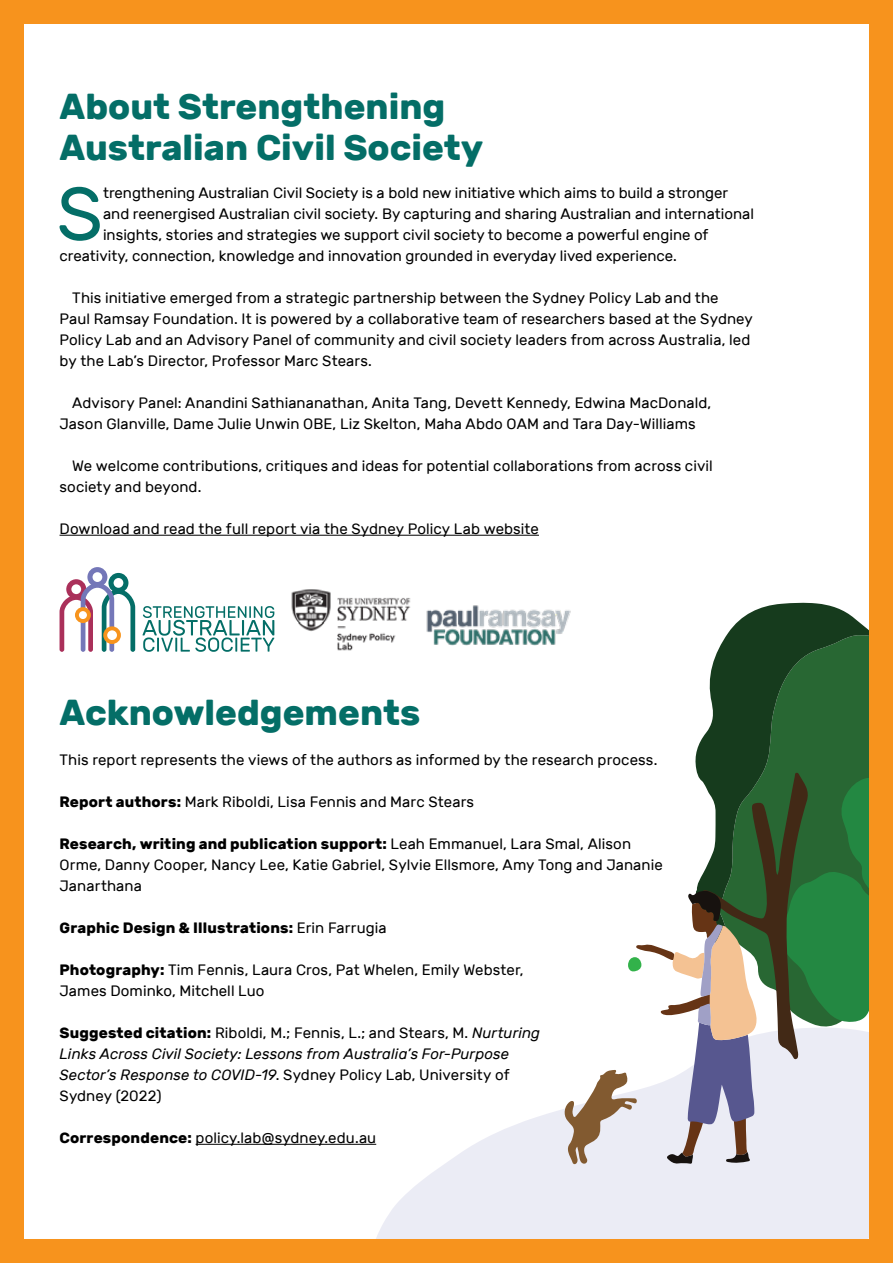
<style>
.page{position:relative;width:893px;height:1263px;background:#fff}
.page>*{position:absolute;margin:0;border:0;box-sizing:border-box;transform-origin:0 0}
.t1{font:75px "Rubik";color:#046e67}
.t2{font:700 36px/41.4px "Rubik";color:#046e67}
.t3{font:15px/21px "Rubik";letter-spacing:.005em;color:#000}
.t4{font:italic 15px/21px "Rubik";letter-spacing:.005em;color:#000}
.t5{font:700 15px "Rubik";letter-spacing:.01em;color:#000}
.s1{font-weight:700}
.s2{font-weight:400}
.s3{font-weight:700;font-style:normal}
.s4{font-style:normal}
</style>
<div class="page">
<svg style="left:354px;top:1109px;width:514px;height:129px;fill:#ebecf5"></svg>
<svg style="left:695px;top:602px;width:173px;height:170px"></svg>
<svg style="left:563px;top:772px;width:305px;height:393px"></svg>
<hr style="left:60px;top:535px;width:479px;height:1px;background:#000">
<svg style="left:143px;top:606px;width:131px;height:46px"></svg>
<svg style="left:60px;top:567px;width:75px;height:85px"></svg>
<img style="left:291px;top:589px;width:280px;height:62px">
<hr style="left:196px;top:1144px;width:180px;height:1px;background:#000">
<div style="left:0;top:0;width:893px;height:1263px;border:24px solid #f7931d"></div>
<h2 class="t2" style="left:60px;top:86px;width:425px">About Strengthening<br>Australian Civil Society</h2>
<h1 class="t1" style="left:57px;top:173px;width:48px">S</h1>
<p class="t3" style="left:103px;top:183px;width:627px">trengthening Australian Civil Society is a bold new initiative which aims to build a stronger</p>
<p class="t3" style="left:103px;top:204px;width:652px">and reenergised Australian civil society. By capturing and sharing Australian and international</p>
<p class="t3" style="left:103px;top:225px;width:607px">insights, stories and strategies we support civil society to become a powerful engine of</p>
<p class="t3" style="left:60px;top:246px;width:619px">creativity, connection, knowledge and innovation grounded in everyday lived experience.</p>
<p class="t3" style="left:60px;top:288px;width:695px;text-indent:13px">This initiative emerged from a strategic partnership between the Sydney Policy Lab and the Paul Ramsay Foundation. It is powered by a collaborative team of researchers based at the Sydney Policy Lab and an Advisory Panel of community and civil society leaders from across Australia, led by the Lab’s Director, Professor Marc Stears.</p>
<p class="t3" style="left:60px;top:393px;width:653px;text-indent:13px">Advisory Panel: Anandini Sathiananathan, Anita Tang, Devett Kennedy, Edwina MacDonald,<br>Jason Glanville, Dame Julie Unwin OBE, Liz Skelton, Maha Abdo OAM and Tara Day-Williams</p>
<p class="t3" style="left:60px;top:456px;width:655px;text-indent:13px">We welcome contributions, critiques and ideas for potential collaborations from across civil society and beyond.</p>
<p class="t3" style="left:60px;top:519px;width:481px">Download and read the full report via the Sydney Policy Lab website</p>
<h2 class="t2" style="left:60px;top:692px;width:362px">Acknowledgements</h2>
<p class="t3" style="left:60px;top:750px;width:599px">This report represents the views of the authors as informed by the research process.</p>
<p class="t3" style="left:60px;top:792px;width:416px"><span class="s1">Report authors:</span> Mark Riboldi, Lisa Fennis and Marc Stears</p>
<p class="t3" style="left:60px;top:834px;width:605px"><span class="s1">Research, writing and publication support:</span> Leah Emmanuel, Lara Smal, Alison<br>Orme, Danny Cooper, Nancy Lee, Katie Gabriel, Sylvie Ellsmore, Amy Tong and Jananie<br>Janarthana</p>
<p class="t5" style="left:60px;top:919px;width:329px">Graphic Design &amp; Illustrations: <span class="s2">Erin Farrugia</span></p>
<p class="t3" style="left:60px;top:960px;width:465px"><span class="s1">Photography:</span> Tim Fennis, Laura Cros, Pat Whelen, Emily Webster,<br>James Dominko, Mitchell Luo</p>
<p class="t4" style="left:60px;top:1023px;width:482px"><span class="s3">Suggested citation:</span> <span class="s4">Riboldi, M.; Fennis, L.; and Stears, M.</span> Nurturing Links Across Civil Society: Lessons from Australia’s For-Purpose Sector’s Response to COVID-19<span class="s4">. Sydney Policy Lab, University of Sydney (2022)</span></p>
<p class="t3" style="left:60px;top:1128px;width:318px"><span class="s1">Correspondence:</span> policy.lab@sydney.edu.au</p>
</div>
